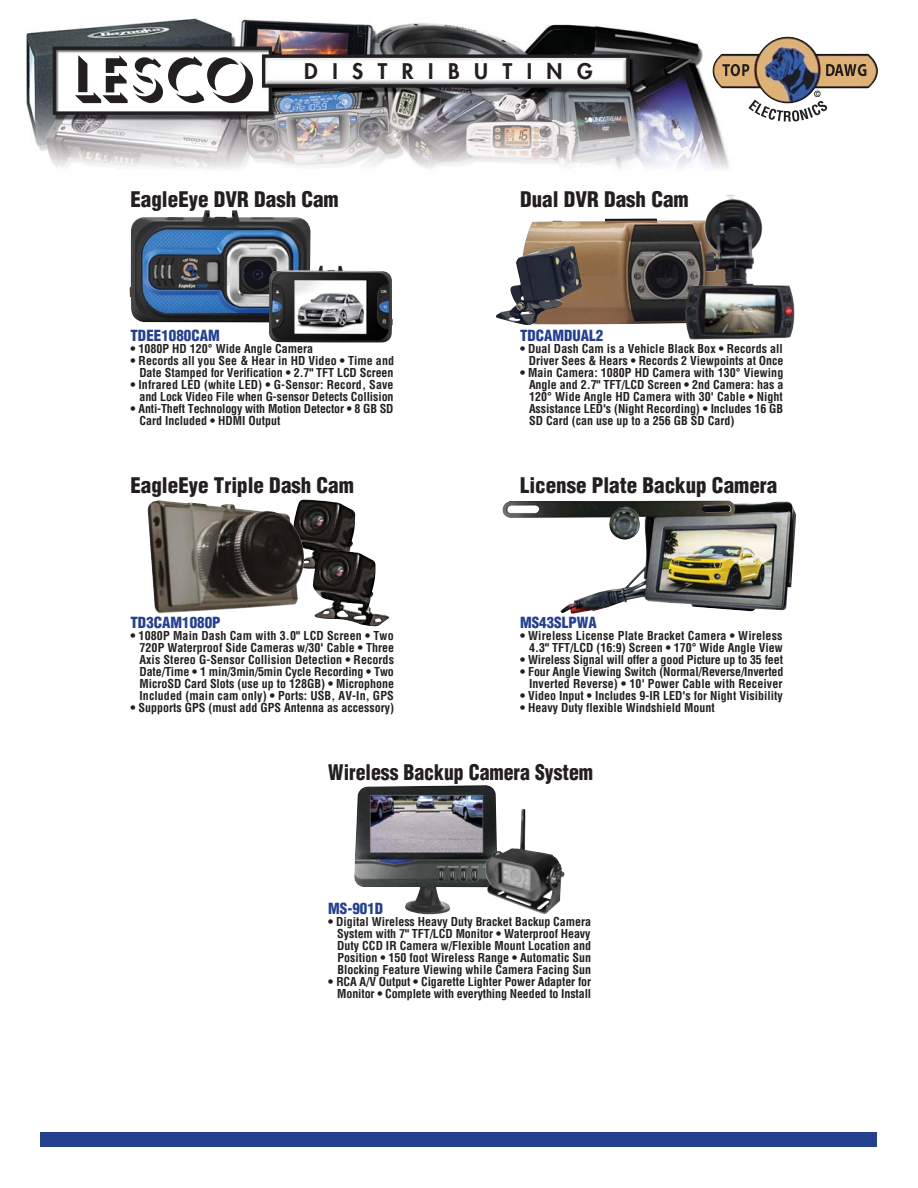
<style>
.page{position:relative;width:918px;height:1188px;background:#fff}
.page>*{position:absolute;margin:0;border:0;box-sizing:border-box;transform-origin:0 0}
.t1{font:63px "Umbra";color:#231f20}
.t2{font:900 condensed 21px "Helvetica";color:#231f20}
.t3{font:900 condensed 21px "Helvetica";color:#231f20;scale:.94 1}
.t4{font:800 21px "Futura";letter-spacing:.695em;color:#231f20}
.t5{font:900 condensed 15px "Helvetica";color:#25408e}
.t6{font:700 condensed 12px/12px "Helvetica";color:#231f20;text-align:right}
</style>
<div class="page">
<img style="left:26px;top:18px;width:703px;height:151px">
<svg style="left:53px;top:47px;width:576px;height:68px"></svg>
<div style="left:40px;top:1133px;width:838px;height:14px;background:#25408e"></div>
<img style="left:710px;top:35px;width:168px;height:87px">
<img style="left:130px;top:210px;width:181px;height:113px">
<img style="left:269px;top:265px;width:124px;height:78px">
<img style="left:524px;top:219px;width:161px;height:106px">
<img style="left:685px;top:195px;width:110px;height:145px">
<img style="left:496px;top:245px;width:86px;height:81px">
<img style="left:302px;top:499px;width:54px;height:70px">
<img style="left:147px;top:500px;width:159px;height:114px">
<img style="left:313px;top:550px;width:77px;height:76px">
<img style="left:560px;top:501px;width:236px;height:113px">
<img style="left:503px;top:501px;width:232px;height:39px">
<img style="left:354px;top:785px;width:142px;height:129px">
<img style="left:485px;top:809px;width:80px;height:106px">
<h1 class="t1" style="left:72px;top:37px;width:185px">LESCO</h1>
<h2 class="t4" style="left:304px;top:61px;width:290px">DISTRIBUTING</h2>
<h2 class="t2" style="left:130px;top:191px;width:210px">EagleEye DVR Dash Cam</h2>
<p class="t5" style="left:130px;top:330px;width:91px">TDEE1080CAM</p>
<p class="t6" style="left:130px;top:344px;width:184px">• 1080P HD 120° Wide Angle Camera</p>
<p class="t6" style="left:130px;top:356px;width:265px">• Records all you See &amp; Hear in HD Video • Time and<br>Date Stamped for Verification • 2.7" TFT LCD Screen</p>
<p class="t6" style="left:130px;top:380px;width:265px">• Infrared LED (white LED) • G-Sensor: Record, Save and Lock Video File when G-sensor Detects Collision</p>
<p class="t6" style="left:139px;top:404px;width:256px;text-align:left;text-indent:-9px">• Anti-Theft Technology with Motion Detector • 8 GB SD<br>Card Included • HDMI Output</p>
<h2 class="t2" style="left:520px;top:191px;width:170px">Dual DVR Dash Cam</h2>
<p class="t5" style="left:520px;top:330px;width:85px">TDCAMDUAL2</p>
<p class="t6" style="left:520px;top:344px;width:265px">• Dual Dash Cam is a Vehicle Black Box • Records all<br>Driver Sees &amp; Hears • Records 2 Viewpoints at Once</p>
<p class="t6" style="left:529px;top:368px;width:256px;text-align:justify;text-indent:-9px">• Main Camera: 1080P HD Camera with 130° Viewing Angle and 2.7" TFT/LCD Screen • 2nd Camera: has a 120° Wide Angle HD Camera with 30' Cable • Night Assistance LED's (Night Recording) • Includes 16 GB SD Card (can use up to a 256 GB SD Card)</p>
<h2 class="t2" style="left:130px;top:478px;width:225px">EagleEye Triple Dash Cam</h2>
<h2 class="t2" style="left:520px;top:478px;width:259px">License Plate Backup Camera</h2>
<p class="t5" style="left:130px;top:616px;width:92px">TD3CAM1080P</p>
<p class="t6" style="left:139px;top:630px;width:256px;text-align:justify;text-indent:-9px">• 1080P Main Dash Cam with 3.0" LCD Screen • Two 720P Waterproof Side Cameras w/30' Cable • Three Axis Stereo G-Sensor Collision Detection • Records Date/Time • 1 min/3min/5min Cycle Recording • Two MicroSD Card Slots (use up to 128GB) • Microphone Included (main cam only) • Ports: USB, AV-In, GPS</p>
<p class="t6" style="left:130px;top:702px;width:265px">• Supports GPS (must add GPS Antenna as accessory)</p>
<p class="t5" style="left:520px;top:616px;width:78px">MS43SLPWA</p>
<p class="t6" style="left:520px;top:630px;width:264px">• Wireless License Plate Bracket Camera • Wireless<br>4.3" TFT/LCD (16:9) Screen • 170° Wide Angle View</p>
<p class="t6" style="left:520px;top:654px;width:264px">• Wireless Signal will offer a good Picture up to 35 feet</p>
<p class="t6" style="left:520px;top:666px;width:265px">• Four Angle Viewing Switch (Normal/Reverse/Inverted<br>Inverted Reverse) • 10' Power Cable with Receiver</p>
<p class="t6" style="left:520px;top:690px;width:264px">• Video Input • Includes 9-IR LED's for Night Visibility</p>
<p class="t6" style="left:520px;top:702px;width:196px">• Heavy Duty flexible Windshield Mount</p>
<h2 class="t3" style="left:328px;top:764px;width:283px">Wireless Backup Camera System</h2>
<p class="t5" style="left:328px;top:903px;width:57px">MS-901D</p>
<p class="t6" style="left:337px;top:917px;width:255px;text-align:justify;text-indent:-9px">• Digital Wireless Heavy Duty Bracket Backup Camera System with 7" TFT/LCD Monitor • Waterproof Heavy Duty CCD IR Camera w/Flexible Mount Location and Position • 150 foot Wireless Range • Automatic Sun Blocking Feature Viewing while Camera Facing Sun</p>
<p class="t6" style="left:328px;top:977px;width:264px">• RCA A/V Output • Cigarette Lighter Power Adapter for<br>Monitor • Complete with everything Needed to Install</p>
</div>
